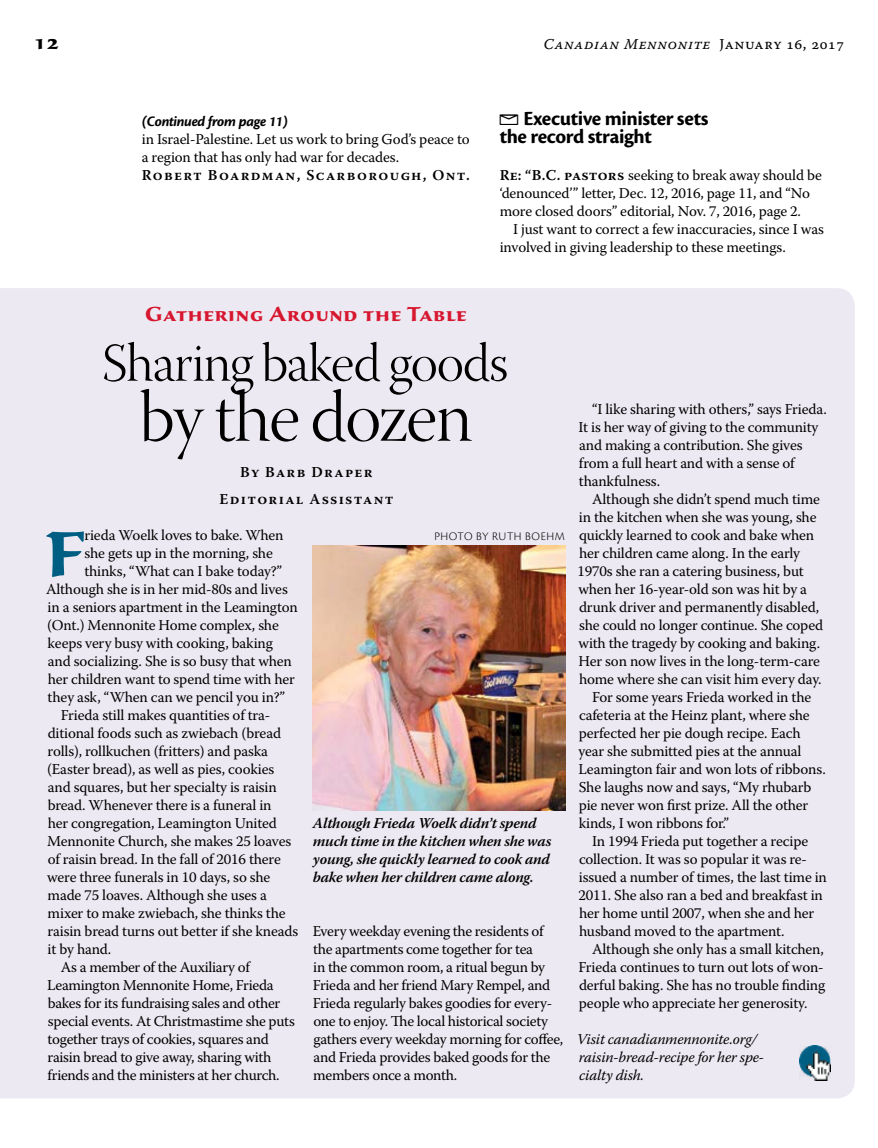
<style>
.page{position:relative;width:878px;height:1148px;background:#fff}
.page>*{position:absolute;margin:0;border:0;box-sizing:border-box;transform-origin:0 0}
.t1{font:72px "Warnock Pro Light Disp";letter-spacing:-.02em;color:#000}
.t2{font:700 66.3px "Sava Pro";color:#005e83}
.t3{font:54px "Warnock Pro Light Disp";letter-spacing:-.02em;color:#000}
.t4{font:700 21px/18px "Cronos Pro";letter-spacing:-.025em;color:#000}
.t5{font:700 21px "Sava Pro";letter-spacing:.035em;color:#d7162f}
.t6{font:700 21px "Sava Pro";color:#000}
.t7{font:15px/18px "Warnock Pro";letter-spacing:-.01em;color:#000}
.t8{font:italic 600 15px/18px "Warnock Pro";letter-spacing:-.015em;color:#000}
.t9{font:italic 15px/18px "Warnock Pro";letter-spacing:-.01em;color:#000}
.t10{font:600 15px/27px "Warnock Pro";letter-spacing:.09em;color:#000;text-align:center}
.t11{font:15px "Warnock Pro It Capt";letter-spacing:.035em;color:#000}
.t12{font:italic 700 15px "Cronos Pro";letter-spacing:-.02em;color:#000}
.t13{font:300 12px "Cronos Pro";letter-spacing:.05em;color:#000}
.s1{font-family:"Warnock Pro Capt"}
.s2{font-family:"Canadian Mennonite";font-weight:400}
.s3{font-weight:600}
</style>
<div class="page">
<div style="left:0;top:288px;width:854px;height:810px;background:#ede9f2"></div>
<img style="left:799px;top:1046px;width:31px;height:34px">
<img style="left:313px;top:546px;width:252px;height:264px">
<h3 class="t6" style="left:34px;top:28px;width:27px">12</h3>
<p class="t11" style="left:543px;top:35px;width:302px">Canadian Mennonite <span class="s1">January 16, 2017</span></p>
<p class="t12" style="left:142px;top:113px;width:148px">(Continued from page 11)</p>
<p class="t7" style="left:142px;top:130px;width:329px">in Israel-Palestine. Let us work to bring God’s peace to a region that has only had war for decades.</p>
<p class="t10" style="left:142px;top:161px;width:329px">Robert Boardman, Scarborough, Ont.</p>
<h3 class="t4" style="left:500px;top:110px;width:210px"><span class="s2">E</span> Executive minister sets the record straight</h3>
<p class="t7" style="left:500px;top:166px;width:323px"><span class="s3">Re: “B.C. pastors</span> seeking to break away should be ‘denounced’” letter, Dec. 12, 2016, page 11, and “No more closed doors” editorial, Nov. 7, 2016, page 2.</p>
<p class="t7" style="left:500px;top:220px;width:326px;text-indent:14px">I just want to correct a few inaccuracies, since I was involved in giving leadership to these meetings.</p>
<h3 class="t5" style="left:145px;top:299px;width:323px">Gathering Around the Table</h3>
<h3 class="t3" style="left:102px;top:334px;width:407px">Sharing baked goods</h3>
<h1 class="t1" style="left:140px;top:378px;width:334px">by the dozen</h1>
<p class="t10" style="left:219px;top:458px;width:175px">By Barb Draper<br>Editorial Assistant</p>
<h2 class="t2" style="left:45px;top:510px;width:41px">F</h2>
<p class="t7" style="left:84px;top:526px;width:201px">rieda Woelk loves to bake. When</p>
<p class="t7" style="left:85px;top:544px;width:190px">she gets up in the morning, she</p>
<p class="t7" style="left:84px;top:562px;width:199px">thinks, “What can I bake today?”</p>
<p class="t7" style="left:46px;top:580px;width:243px">Although she is in her mid-80s and lives</p>
<p class="t7" style="left:48px;top:598px;width:252px">in a seniors apartment in the Leamington</p>
<p class="t7" style="left:47px;top:616px;width:233px">(Ont.) Mennonite Home complex, she</p>
<p class="t7" style="left:48px;top:634px;width:227px">keeps very busy with cooking, baking</p>
<p class="t7" style="left:48px;top:652px;width:245px">and socializing. She is so busy that when</p>
<p class="t7" style="left:48px;top:670px;width:249px">her children want to spend time with her</p>
<p class="t7" style="left:48px;top:688px;width:239px">they ask, “When can we pencil you in?”</p>
<p class="t7" style="left:61px;top:706px;width:211px">Frieda still makes quantities of tra-</p>
<p class="t7" style="left:48px;top:724px;width:235px">ditional foods such as zwiebach (bread</p>
<p class="t7" style="left:48px;top:742px;width:222px">rolls), rollkuchen (fritters) and paska</p>
<p class="t7" style="left:47px;top:760px;width:229px">(Easter bread), as well as pies, cookies</p>
<p class="t7" style="left:48px;top:778px;width:230px">and squares, but her specialty is raisin</p>
<p class="t7" style="left:48px;top:796px;width:225px">bread. Whenever there is a funeral in</p>
<p class="t7" style="left:48px;top:814px;width:231px">her congregation, Leamington United</p>
<p class="t7" style="left:47px;top:832px;width:246px">Mennonite Church, she makes 25 loaves</p>
<p class="t7" style="left:48px;top:850px;width:235px">of raisin bread. In the fall of 2016 there</p>
<p class="t7" style="left:47px;top:868px;width:225px">were three funerals in 10 days, so she</p>
<p class="t7" style="left:48px;top:886px;width:221px">made 75 loaves. Although she uses a</p>
<p class="t7" style="left:48px;top:904px;width:239px">mixer to make zwiebach, she thinks the</p>
<p class="t7" style="left:48px;top:922px;width:252px">raisin bread turns out better if she kneads</p>
<p class="t7" style="left:48px;top:940px;width:65px">it by hand.</p>
<p class="t7" style="left:61px;top:958px;width:191px">As a member of the Auxiliary of</p>
<p class="t7" style="left:47px;top:976px;width:228px">Leamington Mennonite Home, Frieda</p>
<p class="t7" style="left:48px;top:994px;width:234px">bakes for its fundraising sales and other</p>
<p class="t7" style="left:48px;top:1012px;width:248px">special events. At Christmastime she puts</p>
<p class="t7" style="left:48px;top:1030px;width:223px">together trays of cookies, squares and</p>
<p class="t7" style="left:48px;top:1048px;width:225px">raisin bread to give away, sharing with</p>
<p class="t7" style="left:48px;top:1066px;width:233px">friends and the ministers at her church.</p>
<p class="t13" style="left:434px;top:529px;width:132px">PHOTO BY RUTH BOEHM</p>
<p class="t8" style="left:313px;top:814px;width:240px">Although Frieda Woelk didn’t spend much time in the kitchen when she was young, she quickly learned to cook and bake when her children came along.</p>
<p class="t7" style="left:313px;top:922px;width:252px">Every weekday evening the residents of the apartments come together for tea<br>in the common room, a ritual begun by Frieda and her friend Mary Rempel, and Frieda regularly bakes goodies for every&shy;one to enjoy. The local historical society gathers every weekday morning for coffee, and Frieda provides baked goods for the members once a month.</p>
<p class="t7" style="left:578px;top:400px;width:250px;text-indent:14px">“I like sharing with others,” says Frieda.<br>It is her way of giving to the community and making a contribution. She gives from a full heart and with a sense of thankfulness.</p>
<p class="t7" style="left:592px;top:490px;width:229px">Although she didn’t spend much time</p>
<p class="t7" style="left:579px;top:508px;width:239px">in the kitchen when she was young, she</p>
<p class="t7" style="left:579px;top:526px;width:237px">quickly learned to cook and bake when</p>
<p class="t7" style="left:579px;top:544px;width:223px">her children came along. In the early</p>
<p class="t7" style="left:577px;top:562px;width:228px">1970s she ran a catering business, but</p>
<p class="t7" style="left:578px;top:580px;width:230px">when her 16-year-old son was hit by a</p>
<p class="t7" style="left:579px;top:598px;width:242px">drunk driver and permanently disabled,</p>
<p class="t7" style="left:579px;top:616px;width:245px">she could no longer continue. She coped</p>
<p class="t7" style="left:578px;top:634px;width:243px">with the tragedy by cooking and baking.</p>
<p class="t7" style="left:578px;top:652px;width:243px">Her son now lives in the long-term-care</p>
<p class="t7" style="left:579px;top:670px;width:244px">home where she can visit him every day.</p>
<p class="t7" style="left:592px;top:688px;width:221px">For some years Frieda worked in the</p>
<p class="t7" style="left:579px;top:706px;width:232px">cafeteria at the Heinz plant, where she</p>
<p class="t7" style="left:579px;top:724px;width:223px">perfected her pie dough recipe. Each</p>
<p class="t7" style="left:578px;top:742px;width:225px">year she submitted pies at the annual</p>
<p class="t7" style="left:578px;top:760px;width:249px">Leamington fair and won lots of ribbons.</p>
<p class="t7" style="left:578px;top:778px;width:234px">She laughs now and says, “My rhubarb</p>
<p class="t7" style="left:579px;top:796px;width:231px">pie never won first prize. All the other</p>
<p class="t7" style="left:579px;top:814px;width:152px">kinds, I won ribbons for.”</p>
<p class="t7" style="left:592px;top:832px;width:218px">In 1994 Frieda put together a recipe</p>
<p class="t7" style="left:579px;top:850px;width:229px">collection. It was so popular it was re-</p>
<p class="t7" style="left:579px;top:868px;width:249px">issued a number of times, the last time in</p>
<p class="t7" style="left:578px;top:886px;width:246px">2011. She also ran a bed and breakfast in</p>
<p class="t7" style="left:579px;top:904px;width:237px">her home until 2007, when she and her</p>
<p class="t7" style="left:579px;top:922px;width:207px">husband moved to the apartment.</p>
<p class="t7" style="left:592px;top:940px;width:233px">Although she only has a small kitchen,</p>
<p class="t7" style="left:578px;top:958px;width:247px">Frieda continues to turn out lots of won-</p>
<p class="t7" style="left:579px;top:976px;width:248px">derful baking. She has no trouble finding</p>
<p class="t7" style="left:579px;top:994px;width:230px">people who appreciate her generosity.</p>
<p class="t9" style="left:576px;top:1030px;width:189px">Visit canadianmennonite.org/ raisin-bread-recipe for her spe&shy;cialty dish.</p>
</div>
